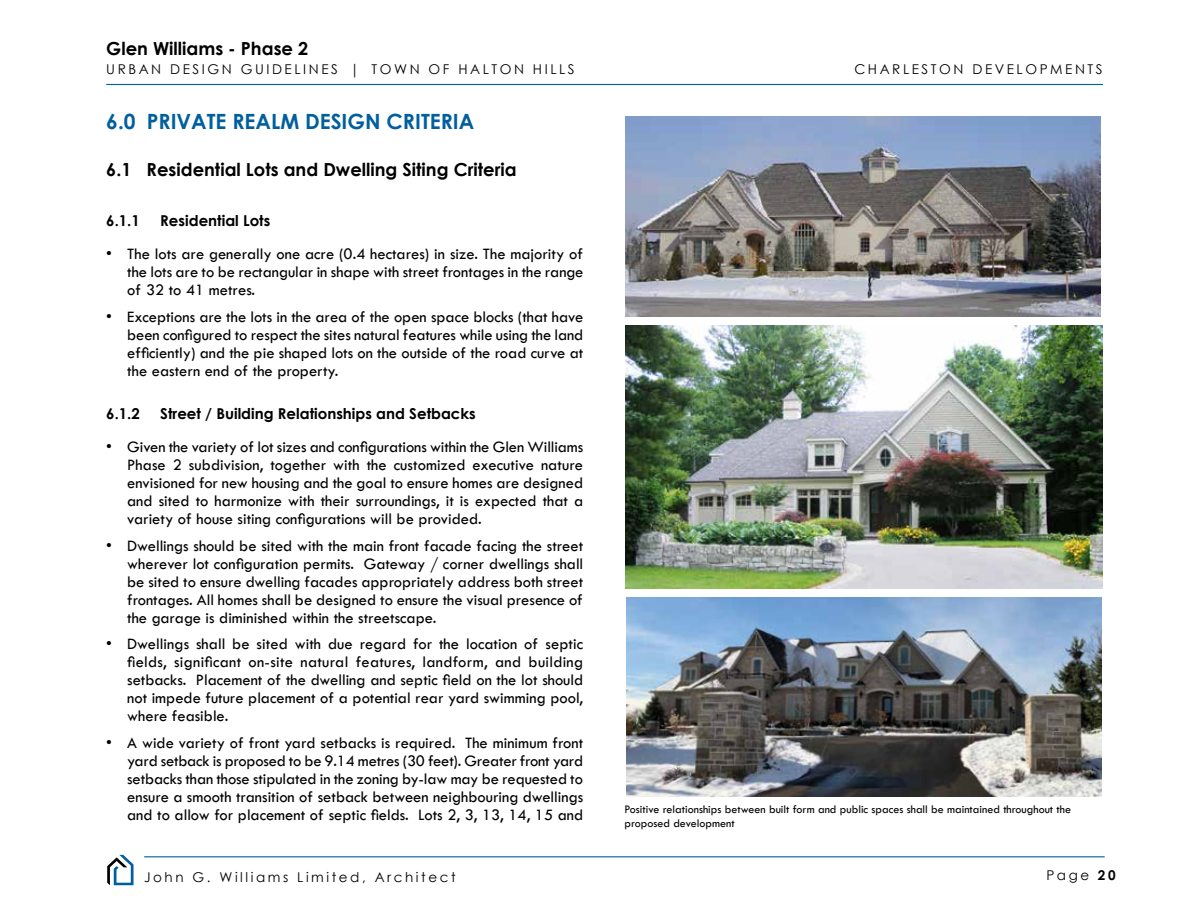
<style>
.page{position:relative;width:1188px;height:918px;background:#fff}
.page>*{position:absolute;margin:0;border:0;box-sizing:border-box;transform-origin:0 0}
.t1{font:700 21px "Century Gothic";color:#005f9e}
.t2{font:700 18px "Century Gothic";color:#000}
.t3{font:16.5px/18px "Tw Cen";color:#000;text-align:justify}
.t4{font:700 15px "Century Gothic";color:#000}
.t5{font:13.5px "Century Gothic";letter-spacing:.19em;color:#000}
.t6{font:12px/14.4px "Tw Cen";color:#000}
.s1{font-family:"Myriad Pro"}
.s2{font-weight:700}
</style>
<div class="page">
<hr style="left:144px;top:856px;width:961px;height:1px;background:#005f9e">
<hr style="left:106px;top:84px;width:997px;height:1px;background:#005f9e">
<svg style="left:107px;top:855px;width:27px;height:30px"></svg>
<img style="left:626px;top:325px;width:477px;height:264px">
<img style="left:627px;top:597px;width:474px;height:199px">
<img style="left:625px;top:116px;width:476px;height:200px">
<p class="t2" style="left:106px;top:34px;width:203px">Glen Williams - Phase 2</p>
<p class="t5" style="left:106px;top:60px;width:470px">URBAN DESIGN GUIDELINES <span class="s1">|</span> TOWN OF HALTON HILLS</p>
<p class="t5" style="left:854px;top:59px;width:250px">CHARLESTON DEVELOPMENTS</p>
<h3 class="t1" style="left:106px;top:106px;width:370px">6.0 PRIVATE REALM DESIGN CRITERIA</h3>
<h4 class="t2" style="left:106px;top:156px;width:412px">6.1 Residential Lots and Dwelling Siting Criteria</h4>
<h5 class="t4" style="left:106px;top:209px;width:35px">6.1.1</h5>
<h5 class="t4" style="left:160px;top:209px;width:112px">Residential Lots</h5>
<p class="t3" style="left:127px;top:245px;width:458px;text-indent:-21px">• The lots are generally one acre (0.4 hectares) in size. The majority of the lots are to be rectangular in shape with street frontages in the range of 32 to 41 metres.</p>
<p class="t3" style="left:127px;top:307px;width:458px;text-indent:-21px">• Exceptions are the lots in the area of the open space blocks (that have been configured to respect the sites natural features while using the land efficiently) and the pie shaped lots on the outside of the road curve at the eastern end of the property.</p>
<h5 class="t4" style="left:106px;top:402px;width:35px">6.1.2</h5>
<h5 class="t4" style="left:160px;top:402px;width:317px">Street / Building Relationships and Setbacks</h5>
<p class="t3" style="left:127px;top:438px;width:458px;text-indent:-21px">• Given the variety of lot sizes and configurations within the Glen Williams Phase 2 subdivision, together with the customized executive nature envisioned for new housing and the goal to ensure homes are designed and sited to harmonize with their surroundings, it is expected that a variety of house siting configurations will be provided.</p>
<p class="t3" style="left:106px;top:536px;width:479px">• Dwellings should be sited with the main front facade facing the street</p>
<p class="t3" style="left:127px;top:554px;width:458px">wherever lot configuration permits. Gateway / corner dwellings shall</p>
<p class="t3" style="left:127px;top:572px;width:458px">be sited to ensure dwelling facades appropriately address both street frontages. All homes shall be designed to ensure the visual presence of the garage is diminished within the streetscape.</p>
<p class="t3" style="left:127px;top:635px;width:458px;text-indent:-21px">• Dwellings shall be sited with due regard for the location of septic fields, significant on-site natural features, landform, and building setbacks. Placement of the dwelling and septic field on the lot should not impede future placement of a potential rear yard swimming pool, where feasible.</p>
<p class="t3" style="left:127px;top:733px;width:458px;text-indent:-21px">• A wide variety of front yard setbacks is required. The minimum front yard setback is proposed to be 9.14 metres (30 feet). Greater front yard setbacks than those stipulated in the zoning by-law may be requested to ensure a smooth transition of setback between neighbouring dwellings and to allow for placement of septic fields. Lots 2, 3, 13, 14, 15 and</p>
<p class="t6" style="left:624px;top:802px;width:448px">Positive relationships between built form and public spaces shall be maintained throughout the proposed development</p>
<p class="t5" style="left:144px;top:868px;width:313px">John G. Williams Limited, Architect</p>
<p class="t5" style="left:1046px;top:865px;width:71px">Page <span class="s2">20</span></p>
</div>
